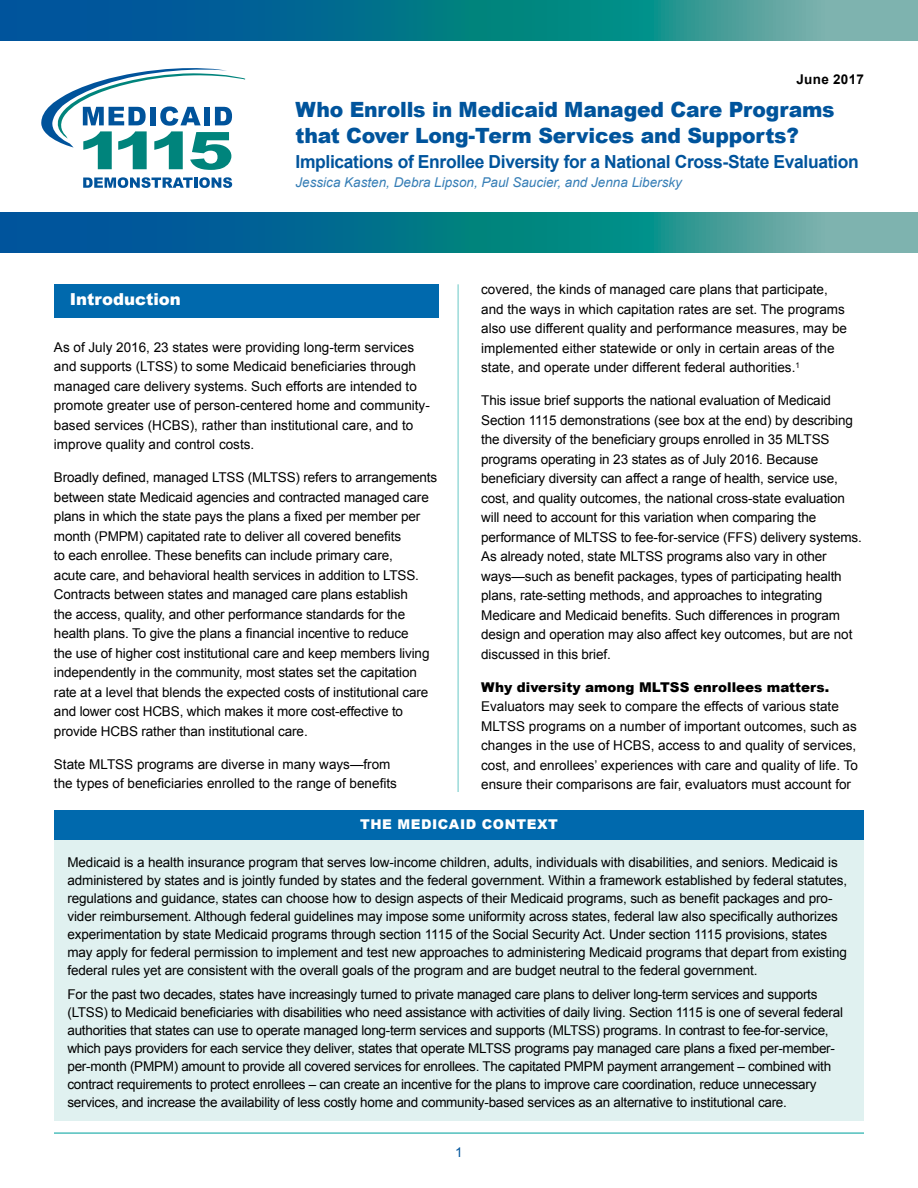
<style>
.page{position:relative;width:918px;height:1188px;background:#fff}
.page>*{position:absolute;margin:0;border:0;box-sizing:border-box;transform-origin:0 0}
.t1{font:900 21px/25.5px "Arial";letter-spacing:-.01em;color:#00549c}
.t2{font:700 18px "Arial";letter-spacing:-.02em;color:#00549c}
.t3{font:900 16.5px "Arial";color:#fff}
.t4{font:13.5px/19.5px "Arial";letter-spacing:-.01em;color:#000}
.t5{font:italic 13.5px "Arial";color:#367eb6}
.t6{font:900 13.5px "Arial";letter-spacing:.04em;color:#fff}
.t7{font:700 13.5px "Arial";letter-spacing:.02em;color:#000}
.t8{font:13.5px "Arial";color:#00549c}
.s1{font-weight:900}
</style>
<div class="page">
<svg style="left:83px;top:177px;width:149px;height:11px"></svg>
<svg style="left:41px;top:68px;width:204px;height:102px"></svg>
<hr style="left:458px;top:284px;width:1px;height:508px;background:#68c8c6">
<hr style="left:54px;top:1132px;width:810px;height:2px;background:#68c8c6">
<div style="left:54px;top:284px;width:385px;height:33px;background:#0069ad"></div>
<div style="left:54px;top:839px;width:810px;height:281px;background:#e0f1f0"></div>
<div style="left:54px;top:810px;width:810px;height:29px;background:#0069ad"></div>
<svg style="left:0;top:0;width:918px;height:40px;background:#1a7e94"></svg>
<svg style="left:0;top:212px;width:918px;height:41px;background:#1a7e94"></svg>
<p class="t7" style="left:797px;top:70px;width:69px">June 2017</p>
<h1 class="t1" style="left:296px;top:96px;width:541px">Who Enrolls in Medicaid Managed Care Programs that Cover Long-Term Services and Supports?</h1>
<h1 class="t2" style="left:296px;top:150px;width:565px">Implications of Enrollee Diversity for a National Cross-State Evaluation</h1>
<p class="t5" style="left:296px;top:173px;width:388px">Jessica Kasten, Debra Lipson, Paul Saucier, and Jenna Libersky</p>
<p class="t4" style="left:481px;top:280px;width:367px">covered, the kinds of managed care plans that participate, and the ways in which capitation rates are set. The programs also use different quality and performance measures, may be implemented either statewide or only in certain areas of the state, and operate under different federal authorities.<sup>1</sup></p>
<p class="t4" style="left:481px;top:391px;width:382px">This issue brief supports the national evaluation of Medicaid Section 1115 demonstrations (see box at the end) by describing the diversity of the beneficiary groups enrolled in 35 MLTSS programs operating in 23 states as of July 2016. Because beneficiary diversity can affect a range of health, service use, cost, and quality outcomes, the national cross-state evaluation will need to account for this variation when comparing the performance of MLTSS to fee-for-service (FFS) delivery systems.<br>As already noted, state MLTSS programs also vary in other ways—such as benefit packages, types of participating health plans, rate-setting methods, and approaches to integrating Medicare and Medicaid benefits. Such differences in program design and operation may also affect key outcomes, but are not discussed in this brief.</p>
<p class="t4" style="left:481px;top:677px;width:378px"><span class="s1">Why diversity among MLTSS enrollees matters.<br></span>Evaluators may seek to compare the effects of various state MLTSS programs on a number of important outcomes, such as changes in the use of HCBS, access to and quality of services, cost, and enrollees’ experiences with care and quality of life. To ensure their comparisons are fair, evaluators must account for</p>
<h3 class="t6" style="left:360px;top:815px;width:199px">THE MEDICAID CONTEXT</h3>
<p class="t4" style="left:68px;top:853px;width:781px;line-height:18px">Medicaid is a health insurance program that serves low-income children, adults, individuals with disabilities, and seniors. Medicaid is administered by states and is jointly funded by states and the federal government. Within a framework established by federal statutes, regulations and guidance, states can choose how to design aspects of their Medicaid programs, such as benefit packages and pro&shy;vider reimbursement. Although federal guidelines may impose some uniformity across states, federal law also specifically authorizes experimentation by state Medicaid programs through section 1115 of the Social Security Act. Under section 1115 provisions, states may apply for federal permission to implement and test new approaches to administering Medicaid programs that depart from existing federal rules yet are consistent with the overall goals of the program and are budget neutral to the federal government.</p>
<p class="t4" style="left:68px;top:985px;width:777px;line-height:18px">For the past two decades, states have increasingly turned to private managed care plans to deliver long-term services and supports (LTSS) to Medicaid beneficiaries with disabilities who need assistance with activities of daily living. Section 1115 is one of several federal authorities that states can use to operate managed long-term services and supports (MLTSS) programs. In contrast to fee-for-service, which pays providers for each service they deliver, states that operate MLTSS programs pay managed care plans a fixed per-member&shy;per-month (PMPM) amount to provide all covered services for enrollees. The capitated PMPM payment arrangement – combined with contract requirements to protect enrollees – can create an incentive for the plans to improve care coordination, reduce unnecessary services, and increase the availability of less costly home and community-based services as an alternative to institutional care.</p>
<h2 class="t3" style="left:70px;top:287px;width:113px">Introduction</h2>
<p class="t4" style="left:54px;top:337px;width:377px">As of July 2016, 23 states were providing long-term services and supports (LTSS) to some Medicaid beneficiaries through managed care delivery systems. Such efforts are intended to promote greater use of person-centered home and community&shy;based services (HCBS), rather than institutional care, and to improve quality and control costs.</p>
<p class="t4" style="left:54px;top:468px;width:385px">Broadly defined, managed LTSS (MLTSS) refers to arrangements between state Medicaid agencies and contracted managed care plans in which the state pays the plans a fixed per member per month (PMPM) capitated rate to deliver all covered benefits<br>to each enrollee. These benefits can include primary care,<br>acute care, and behavioral health services in addition to LTSS.<br>Contracts between states and managed care plans establish<br>the access, quality, and other performance standards for the health plans. To give the plans a financial incentive to reduce<br>the use of higher cost institutional care and keep members living independently in the community, most states set the capitation rate at a level that blends the expected costs of institutional care and lower cost HCBS, which makes it more cost-effective to provide HCBS rather than institutional care.</p>
<p class="t4" style="left:54px;top:754px;width:344px">State MLTSS programs are diverse in many ways—from the types of beneficiaries enrolled to the range of benefits</p>
<p class="t8" style="left:455px;top:1144px;width:9px">1</p>
</div>
